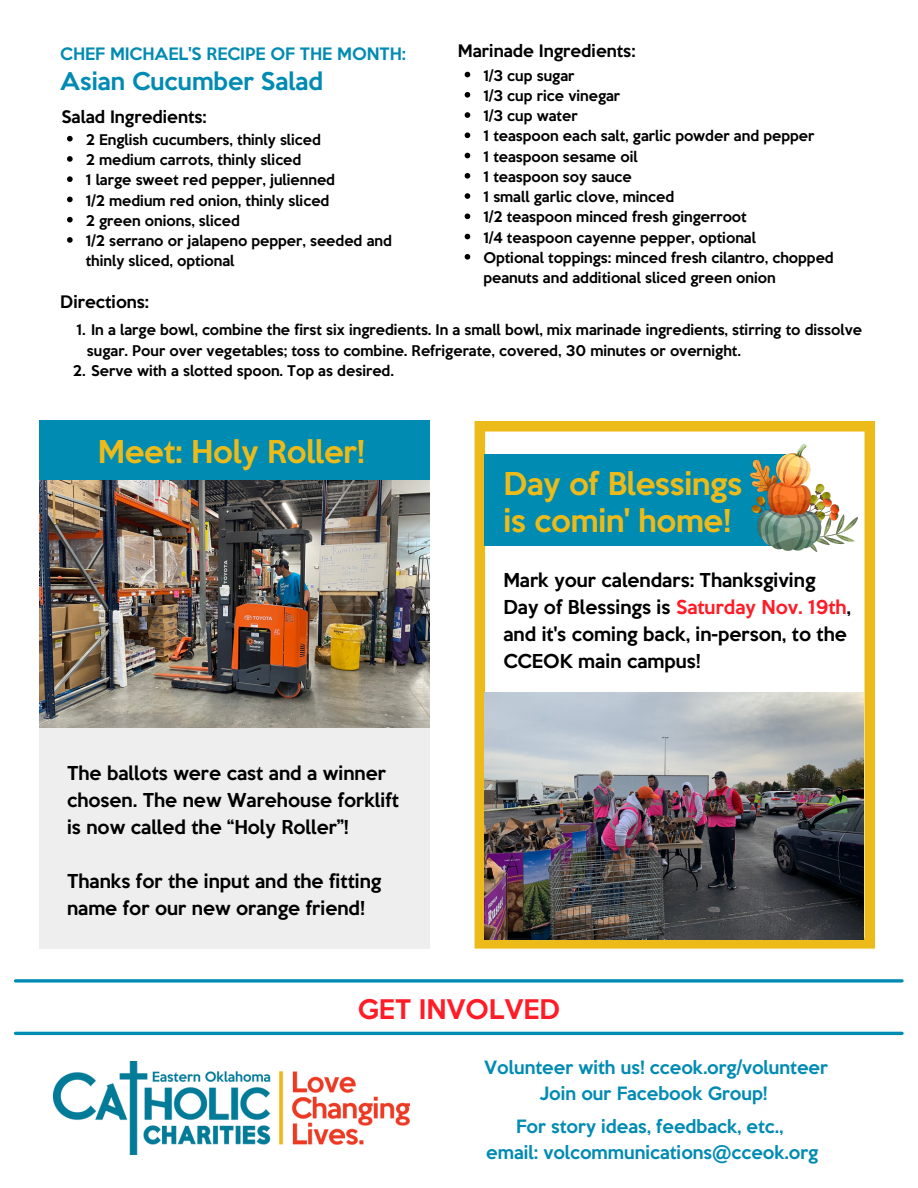
<style>
.page{position:relative;width:918px;height:1188px;background:#fff}
.page>*{position:absolute;margin:0;border:0;box-sizing:border-box;transform-origin:0 0}
.t1{font:31.95px/37.2px "Keep Calm Med";letter-spacing:-.005em;color:#ecbb19}
.t2{font:27.45px "Keep Calm Med";color:#ff1c27}
.t3{font:24.9px "Keep Calm Med";color:#008bb3}
.t4{font:19.5px/27px "Keep Calm Med";color:#000}
.t5{font:18.75px/25.8px "Keep Calm Med";color:#008bb3;text-align:center}
.t6{font:17.55px "Keep Calm Med";color:#000}
.t7{font:17.4px "Keep Calm Med";color:#008bb3}
.t8{font:15px/20.2px "Keep Calm Med";color:#000}
.s1{color:#ff1c27}
</style>
<div class="page">
<hr style="left:16px;top:1032px;width:886px;height:3px;background:#008bb3">
<svg style="left:16px;top:979px;width:886px;height:4px"></svg>
<img style="left:54px;top:1062px;width:355px;height:93px">
<img style="left:39px;top:480px;width:390px;height:248px">
<div style="left:39px;top:728px;width:390px;height:221px;background:#eee"></div>
<div style="left:39px;top:421px;width:390px;height:59px;background:#008bb3"></div>
<svg style="left:475px;top:421px;width:400px;height:528px"></svg>
<div style="left:484px;top:455px;width:315px;height:91px;background:#008bb3"></div>
<img style="left:484px;top:693px;width:379px;height:246px">
<img style="left:750px;top:445px;width:107px;height:107px">
<svg style="left:67px;top:136px;width:6px;height:6px"></svg>
<svg style="left:67px;top:156px;width:6px;height:6px"></svg>
<svg style="left:67px;top:176px;width:6px;height:6px"></svg>
<svg style="left:67px;top:197px;width:6px;height:5px"></svg>
<svg style="left:67px;top:217px;width:6px;height:6px"></svg>
<svg style="left:67px;top:237px;width:6px;height:6px"></svg>
<svg style="left:465px;top:72px;width:5px;height:5px"></svg>
<svg style="left:465px;top:92px;width:5px;height:6px"></svg>
<svg style="left:465px;top:112px;width:5px;height:6px"></svg>
<svg style="left:465px;top:132px;width:5px;height:6px"></svg>
<svg style="left:465px;top:153px;width:5px;height:5px"></svg>
<svg style="left:465px;top:173px;width:5px;height:6px"></svg>
<svg style="left:465px;top:193px;width:5px;height:6px"></svg>
<svg style="left:465px;top:213px;width:5px;height:6px"></svg>
<svg style="left:465px;top:234px;width:5px;height:5px"></svg>
<svg style="left:465px;top:254px;width:5px;height:6px"></svg>
<p class="t7" style="left:60px;top:40px;width:347px">CHEF MICHAEL'S RECIPE OF THE MONTH:</p>
<h3 class="t3" style="left:60px;top:62px;width:264px">Asian Cucumber Salad</h3>
<p class="t6" style="left:62px;top:103px;width:147px">Salad Ingredients:</p>
<p class="t8" style="left:86px;top:129px;width:308px">2 English cucumbers, thinly sliced<br>2 medium carrots, thinly sliced<br>1 large sweet red pepper, julienned<br>1/2 medium red onion, thinly sliced<br>2 green onions, sliced<br>1/2 serrano or jalapeno pepper, seeded and thinly sliced, optional</p>
<p class="t6" style="left:60px;top:288px;width:90px">Directions:</p>
<p class="t6" style="left:458px;top:37px;width:179px">Marinade Ingredients:</p>
<p class="t8" style="left:483px;top:65px;width:352px">1/3 cup sugar<br>1/3 cup rice vinegar<br>1/3 cup water<br>1 teaspoon each salt, garlic powder and pepper<br>1 teaspoon sesame oil<br>1 teaspoon soy sauce<br>1 small garlic clove, minced<br>1/2 teaspoon minced fresh gingerroot<br>1/4 teaspoon cayenne pepper, optional<br>Optional toppings: minced fresh cilantro, chopped peanuts and additional sliced green onion</p>
<p class="t8" style="left:87px;top:319px;width:777px;text-indent:-11px">1. In a large bowl, combine the first six ingredients. In a small bowl, mix marinade ingredients, stirring to dissolve sugar. Pour over vegetables; toss to combine. Refrigerate, covered, 30 minutes or overnight.</p>
<p class="t8" style="left:73px;top:360px;width:323px">2. Serve with a slotted spoon. Top as desired.</p>
<h1 class="t1" style="left:98px;top:432px;width:268px">Meet: Holy Roller!</h1>
<h3 class="t4" style="left:67px;top:758px;width:333px">The ballots were cast and a winner chosen. The new Warehouse forklift is now called the “Holy Roller”!</h3>
<h3 class="t4" style="left:67px;top:866px;width:316px">Thanks for the input and the fitting name for our new orange friend!</h3>
<h1 class="t1" style="left:503px;top:463px;width:240px">Day of Blessings is comin' home!</h1>
<h3 class="t4" style="left:503px;top:565px;width:349px">Mark your calendars: Thanksgiving Day of Blessings is <span class="s1">Saturday Nov. 19th</span>, and it's coming back, in-person, to the CCEOK main campus!</h3>
<h2 class="t2" style="left:358px;top:988px;width:204px">GET INVOLVED</h2>
<p class="t5" style="left:484px;top:1054px;width:345px">Volunteer with us! cceok.org/volunteer<br>Join our Facebook Group!</p>
<p class="t5" style="left:486px;top:1113px;width:334px">For story ideas, feedback, etc.,<br>email: volcommunications@cceok.org</p>
</div>
